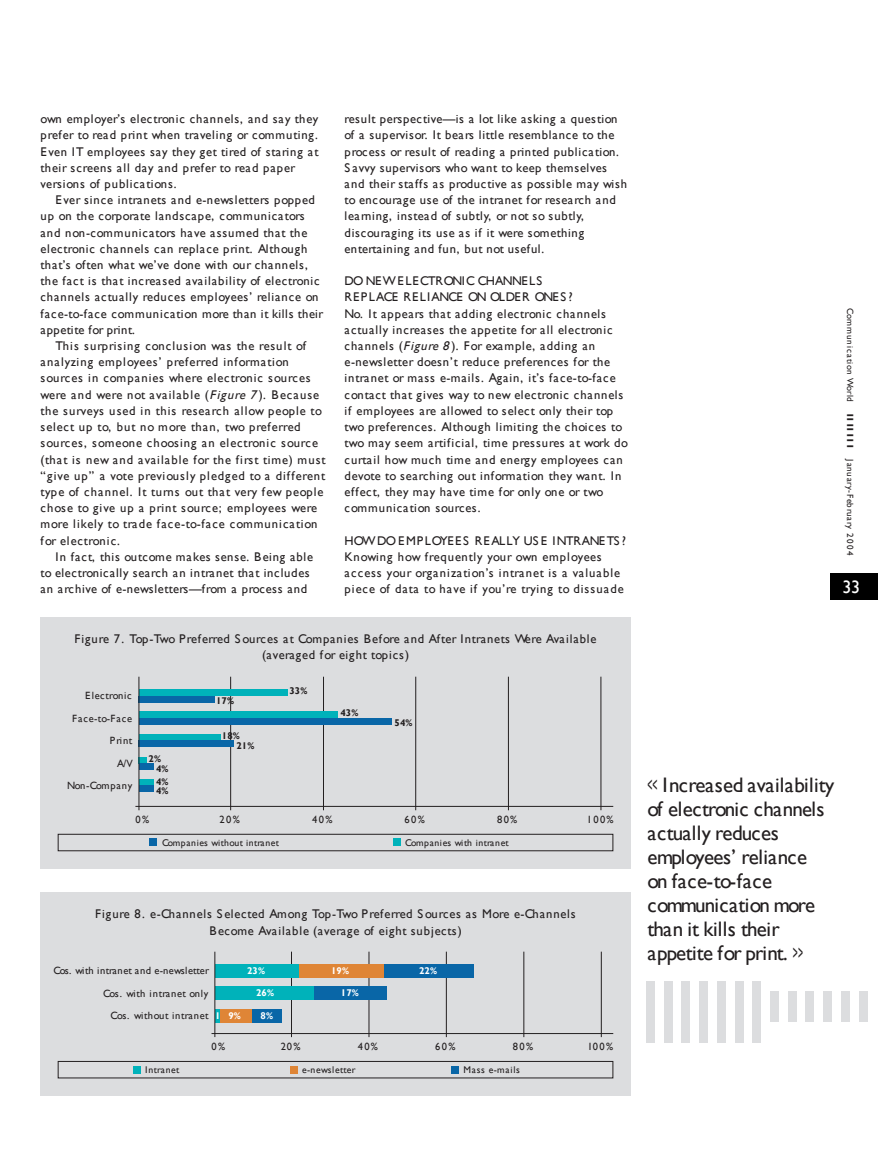
<style>
.page{position:relative;width:878px;height:1175px;background:#fff}
.page>*{position:absolute;margin:0;border:0;box-sizing:border-box;transform-origin:0 0}
.t1{font:21px/24px "Gill Sans";letter-spacing:-.02em;color:#231f20;scale:.41 1}
.t2{font:18px "Gill Sans";color:#fff}
.t3{font:12.6px/16.2px "Gill Sans";letter-spacing:.06em;color:#231f20}
.t4{font:12.6px/16.2px "Gill Sans";letter-spacing:.085em;color:#231f20}
.t5{font:10.5px/22.5px "Gill Sans";letter-spacing:.015em;color:#231f20;text-align:right}
.t6{font:10.5px/22.5px "Gill Sans";letter-spacing:.07em;color:#231f20;text-align:right}
.t7{font:10.5px "Gill Sans";letter-spacing:.045em;color:#231f20}
.t8{font:9.75px "Gill Sans";letter-spacing:.06em;color:#231f20}
.t9{font:700 9.75px/10.4px "Gill Sans";letter-spacing:.015em;color:#231f20}
.t10{font:700 9.75px "Gill Sans";letter-spacing:.015em;color:#fff}
.t11{font:9.75px "Gill Sans";letter-spacing:.03em;color:#231f20}
.t12{font:9px "Gill Sans";letter-spacing:.085em;color:#231f20}
.s1{font-style:italic}
</style>
<div class="page">
<div style="left:830px;top:573px;width:48px;height:27px;background:#000"></div>
<div style="left:40px;top:891px;width:590px;height:204px;background:#dcdddf"></div>
<div style="left:58px;top:1061px;width:555px;height:17px;border:1px solid #231f20"></div>
<hr style="left:211px;top:1033px;width:402px;height:1px;background:#231f20">
<hr style="left:291px;top:951px;width:1px;height:86px;background:#231f20">
<hr style="left:369px;top:951px;width:1px;height:86px;background:#231f20">
<hr style="left:446px;top:951px;width:1px;height:86px;background:#231f20">
<hr style="left:523px;top:951px;width:1px;height:86px;background:#231f20">
<div style="left:451px;top:1065px;width:7px;height:8px;background:#0966a7"></div>
<div style="left:134px;top:1065px;width:7px;height:8px;background:#00b2ba"></div>
<div style="left:291px;top:1065px;width:7px;height:8px;background:#df8536"></div>
<div style="left:215px;top:964px;width:84px;height:13px;background:#00b2ba"></div>
<div style="left:299px;top:964px;width:85px;height:13px;background:#df8536"></div>
<div style="left:384px;top:964px;width:89px;height:13px;background:#0966a7"></div>
<hr style="left:601px;top:951px;width:1px;height:86px;background:#231f20">
<div style="left:215px;top:986px;width:99px;height:13px;background:#00b2ba"></div>
<div style="left:314px;top:986px;width:73px;height:13px;background:#0966a7"></div>
<div style="left:219px;top:1008px;width:33px;height:14px;background:#df8536"></div>
<div style="left:252px;top:1008px;width:30px;height:14px;background:#0966a7"></div>
<div style="left:40px;top:616px;width:590px;height:252px;background:#dcdddf"></div>
<hr style="left:508px;top:676px;width:1px;height:134px;background:#231f20">
<div style="left:58px;top:834px;width:555px;height:17px;border:1px solid #231f20"></div>
<hr style="left:135px;top:806px;width:478px;height:1px;background:#231f20">
<hr style="left:230px;top:676px;width:1px;height:134px;background:#231f20">
<hr style="left:323px;top:676px;width:1px;height:134px;background:#231f20">
<hr style="left:415px;top:676px;width:1px;height:134px;background:#231f20">
<div style="left:394px;top:838px;width:7px;height:8px;background:#00b2ba"></div>
<div style="left:149px;top:838px;width:7px;height:8px;background:#0966a7"></div>
<div style="left:139px;top:689px;width:148px;height:6px;background:#00b2ba"></div>
<div style="left:139px;top:695px;width:76px;height:7px;background:#0966a7"></div>
<div style="left:139px;top:711px;width:199px;height:6px;background:#00b2ba"></div>
<div style="left:139px;top:717px;width:253px;height:7px;background:#0966a7"></div>
<div style="left:139px;top:734px;width:81px;height:6px;background:#00b2ba"></div>
<div style="left:139px;top:740px;width:95px;height:7px;background:#0966a7"></div>
<div style="left:139px;top:756px;width:8px;height:7px;background:#00b2ba"></div>
<div style="left:139px;top:763px;width:15px;height:7px;background:#0966a7"></div>
<div style="left:139px;top:779px;width:15px;height:6px;background:#00b2ba"></div>
<div style="left:139px;top:785px;width:15px;height:7px;background:#0966a7"></div>
<hr style="left:600px;top:676px;width:1px;height:134px;background:#231f20">
<hr style="left:138px;top:676px;width:1px;height:134px;background:#231f20">
<div style="left:215px;top:1008px;width:5px;height:14px;background:#00b2ba"></div>
<hr style="left:214px;top:951px;width:1px;height:86px;background:#231f20">
<div style="left:770px;top:991px;width:8px;height:31px;background:#dcdddf"></div>
<div style="left:787px;top:991px;width:9px;height:31px;background:#dcdddf"></div>
<div style="left:805px;top:991px;width:9px;height:31px;background:#dcdddf"></div>
<div style="left:823px;top:991px;width:9px;height:31px;background:#dcdddf"></div>
<div style="left:840px;top:991px;width:9px;height:31px;background:#dcdddf"></div>
<div style="left:858px;top:991px;width:9px;height:31px;background:#dcdddf"></div>
<div style="left:646px;top:981px;width:8px;height:61px;background:#dcdddf"></div>
<div style="left:663px;top:981px;width:9px;height:61px;background:#dcdddf"></div>
<div style="left:681px;top:981px;width:9px;height:61px;background:#dcdddf"></div>
<div style="left:699px;top:981px;width:9px;height:61px;background:#dcdddf"></div>
<div style="left:716px;top:981px;width:9px;height:61px;background:#dcdddf"></div>
<div style="left:734px;top:981px;width:9px;height:61px;background:#dcdddf"></div>
<div style="left:752px;top:981px;width:9px;height:61px;background:#dcdddf"></div>
<p class="t3" style="left:40px;top:112px;width:279px">own employer’s electronic channels, and say they prefer to read print when traveling or commuting.<br>Even IT employees say they get tired of staring at their screens all day and prefer to read paper versions of publications.</p>
<p class="t3" style="left:40px;top:193px;width:284px;text-indent:15px">Ever since intranets and e-newsletters popped up on the corporate landscape, communicators and non-communicators have assumed that the electronic channels can replace print. Although that’s often what we’ve done with our channels, the fact is that increased availability of electronic channels actually reduces employees’ reliance on face-to-face communication more than it kills their appetite for print.</p>
<p class="t4" style="left:40px;top:339px;width:287px;text-indent:15px">This surprising conclusion was the result of analyzing employees’ preferred information sources in companies where electronic sources were and were not available (<span class="s1">Figure7</span> ). Because the surveys used in this research allow people to select up to, but no more than, two preferred sources, someone choosing an electronic source (that is new and available for the first time) must “give up” a vote previously pledged to a different type of channel. It turns out that very few people chose to give up a print source; employees were more likely to trade face-to-face communication for electronic.</p>
<p class="t3" style="left:40px;top:550px;width:274px;text-indent:15px">In fact, this outcome makes sense. Being able to electronically search an intranet that includes an archive of e-newsletters—from a process and</p>
<p class="t3" style="left:344px;top:112px;width:284px">result perspective—is a lot like asking a question of a supervisor. It bears little resemblance to the process or result of reading a printed publication.<br>Savvy supervisors who want to keep themselves and their staffs as productive as possible may wish to encourage use of the intranet for research and learning, instead of subtly, or not so subtly, discouraging its use as if it were something entertaining and fun, but not useful.</p>
<p class="t3" style="left:344px;top:274px;width:285px">DO NEWELECTRONIC CHANNELS<br>REPLACE RELIANCE ON OLDER ONES?<br>No. It appears that adding electronic channels actually increases the appetite for all electronic channels (<span class="s1">Figure8</span>). For example, adding an e-newsletter doesn’t reduce preferences for the intranet or mass e-mails. Again, it’s face-to-face contact that gives way to new electronic channels if employees are allowed to select only their top two preferences. Although limiting the choices to two may seem artificial, time pressures at work do curtail how much time and energy employees can devote to searching out information they want. In effect, they may have time for only one or two communication sources.</p>
<p class="t3" style="left:344px;top:533px;width:283px">HOWDOEMPLOYEES REALLY USE INTRANETS?<br>Knowing how frequently your own employees access your organization’s intranet is a valuable piece of data to have if you’re trying to dissuade</p>
<p class="t3" style="left:74px;top:632px;width:523px;text-align:center">Figure 7. Top-Two Preferred Sources at Companies Before and After Intranets Were Available (averaged for eight topics)</p>
<p class="t6" style="left:67px;top:685px;width:67px">Electronic<br>Face-to-Face<br>Print<br>A/V<br>Non-Company</p>
<p class="t9" style="left:289px;top:687px;width:20px">33%</p>
<p class="t9" style="left:216px;top:696px;width:20px">17%</p>
<p class="t9" style="left:236px;top:731px;width:20px;text-indent:-14px">18%<br>21%</p>
<p class="t9" style="left:340px;top:708px;width:20px">43%</p>
<p class="t9" style="left:394px;top:718px;width:20px">54%</p>
<p class="t9" style="left:156px;top:754px;width:14px;text-indent:-7px">2%<br>4%</p>
<p class="t9" style="left:156px;top:777px;width:14px;line-height:9.8px">4%<br>4%</p>
<p class="t7" style="left:135px;top:815px;width:15px">0%</p>
<p class="t7" style="left:219px;top:815px;width:22px">20%</p>
<p class="t7" style="left:312px;top:815px;width:22px">40%</p>
<p class="t7" style="left:404px;top:815px;width:22px">60%</p>
<p class="t7" style="left:497px;top:815px;width:22px">80%</p>
<p class="t7" style="left:587px;top:815px;width:28px">100%</p>
<p class="t8" style="left:405px;top:839px;width:105px">Companies with intranet</p>
<p class="t8" style="left:162px;top:839px;width:118px">Companies without intranet</p>
<p class="t3" style="left:95px;top:907px;width:482px;text-align:center">Figure 8. e-Channels Selected Among Top-Two Preferred Sources as More e-Channels<br>Become Available (average of eight subjects)</p>
<p class="t5" style="left:53px;top:960px;width:157px">Cos. with intranet and e-newsletter<br>Cos. with intranet only<br>Cos. without intranet</p>
<p class="t10" style="left:247px;top:967px;width:20px">23%</p>
<p class="t10" style="left:331px;top:967px;width:20px">19%</p>
<p class="t10" style="left:419px;top:967px;width:20px">22%</p>
<p class="t10" style="left:256px;top:989px;width:20px">26%</p>
<p class="t10" style="left:341px;top:989px;width:20px">17%</p>
<p class="t10" style="left:228px;top:1012px;width:14px">9%</p>
<p class="t10" style="left:260px;top:1012px;width:14px">8%</p>
<p class="t10" style="left:215px;top:1012px;width:7px">1</p>
<p class="t8" style="left:145px;top:1066px;width:36px">Intranet</p>
<p class="t7" style="left:211px;top:1043px;width:15px">0%</p>
<p class="t7" style="left:281px;top:1043px;width:21px">20%</p>
<p class="t7" style="left:358px;top:1043px;width:22px">40%</p>
<p class="t7" style="left:435px;top:1043px;width:22px">60%</p>
<p class="t7" style="left:513px;top:1043px;width:22px">80%</p>
<p class="t7" style="left:587px;top:1043px;width:27px">100%</p>
<p class="t11" style="left:302px;top:1066px;width:55px">e-newsletter</p>
<p class="t8" style="left:463px;top:1066px;width:58px">Mass e-mails</p>
<p class="t12" style="left:853px;top:308px;width:248px;rotate:90deg">Communication World IIIIIII J anuary-February 2004</p>
<h2 class="t2" style="left:842px;top:580px;width:19px">33</h2>
<h1 class="t1" style="left:647px;top:775px;width:457px">&lt;&lt; Increased availability of electronic channels actually reduces employees’ reliance<br>on face-to-face communication more than it kills their appetite for print. &gt;&gt;</h1>
</div>
